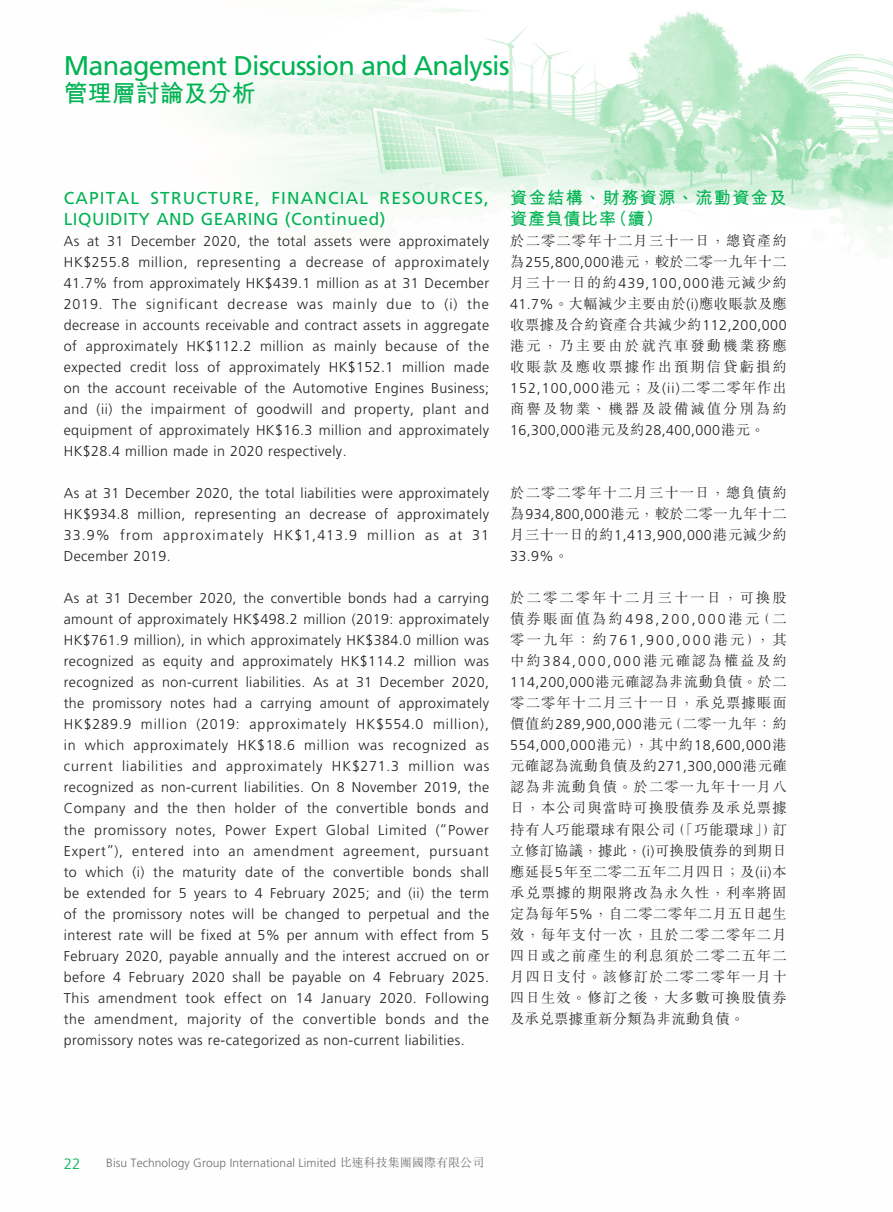
<style>
.page{position:relative;width:893px;height:1212px;background:#fff}
.page>*{position:absolute;margin:0;border:0;box-sizing:border-box;transform-origin:0 0}
.t1{font:27px "Frutiger LT Std";letter-spacing:-.025em;color:#00b353}
.t2{font:700 24px "M Hei HK";color:#00b353}
.t3{font:17.25px/21px "Frutiger LT Std";letter-spacing:.07em;color:#00b353}
.t4{font:700 17.25px/21px "M Hei HK";letter-spacing:.075em;color:#00b353}
.t5{font:300 15px "Frutiger LT Std";color:#00b353}
.t6{font:300 14.25px/21px "Frutiger LT Std";letter-spacing:.03em;color:#231f20;text-align:justify}
.t7{font:300 14.25px/21px "M Sung HK";letter-spacing:.08em;color:#231f20;text-align:justify}
.t8{font:300 14.25px "Frutiger LT Std";letter-spacing:.065em;color:#231f20}
.t9{font:300 14.25px "M Sung HK";letter-spacing:.15em;color:#231f20}
.t10{font:300 12px "Frutiger LT Std";letter-spacing:.005em;color:#6c6d70}
.s1{font-family:"Frutiger LT Std"}
.s2{font-family:"M Sung HK"}
</style>
<div class="page">
<img style="left:203px;top:0;width:690px;height:256px">
<h1 class="t1" style="left:64px;top:50px;width:447px">Management Discussion and Analysis</h1>
<h2 class="t2" style="left:64px;top:76px;width:193px">管理層討論及分析</h2>
<p class="t3" style="left:64px;top:188px;width:427px">CAPITAL STRUCTURE, FINANCIAL RESOURCES,<br>LIQUIDITY AND GEARING (Continued)</p>
<p class="t6" style="left:64px;top:231px;width:427px">As at 31 December 2020, the total assets were approximately HK$255.8 million, representing a decrease of approximately 41.7% from approximately HK$439.1 million as at 31 December 2019. The significant decrease was mainly due to (i) the decrease in accounts receivable and contract assets in aggregate of approximately HK$112.2 million as mainly because of the expected credit loss of approximately HK$152.1 million made on the account receivable of the Automotive Engines Business; and (ii) the impairment of goodwill and property, plant and equipment of approximately HK$16.3 million and approximately HK$28.4 million made in 2020 respectively.</p>
<p class="t6" style="left:64px;top:483px;width:427px">As at 31 December 2020, the total liabilities were approximately HK$934.8 million, representing an decrease of approximately 33.9% from approximately HK$1,413.9 million as at 31<br>December 2019.</p>
<p class="t6" style="left:64px;top:588px;width:427px">As at 31 December 2020, the convertible bonds had a carrying amount of approximately HK$498.2 million (2019: approximately HK$761.9 million), in which approximately HK$384.0 million was recognized as equity and approximately HK$114.2 million was recognized as non-current liabilities. As at 31 December 2020, the promissory notes had a carrying amount of approximately HK$289.9 million (2019: approximately HK$554.0 million), in which approximately HK$18.6 million was recognized as current liabilities and approximately HK$271.3 million was recognized as non-current liabilities. On 8 November 2019, the Company and the then holder of the convertible bonds and the promissory notes, Power Expert Global Limited (“Power Expert”), entered into an amendment agreement, pursuant to which (i) the maturity date of the convertible bonds shall be extended for 5 years to 4 February 2025; and (ii) the term of the promissory notes will be changed to perpetual and the interest rate will be fixed at 5% per annum with effect from 5<br>February 2020, payable annually and the interest accrued on or before 4 February 2020 shall be payable on 4 February 2025.<br>This amendment took effect on 14 January 2020. Following the amendment, majority of the convertible bonds and the promissory notes was re-categorized as non-current liabilities.</p>
<p class="t4" style="left:510px;top:186px;width:278px">資金結構、財務資源、流動資金及資產負債比率（續）</p>
<p class="t7" style="left:510px;top:230px;width:278px">於二零二零年十二月三十一日，總資產約為<span class="s1">255,800,000</span>港元，較於二零一九年十二月三十一日的約<span class="s1">439,100,000</span>港元減少約<span class="s1">41.7%</span>。大幅減少主要由於<span class="s1">(i)</span>應收賬款及應收票據及合約資產合共減少約<span class="s1">112,200,000</span>港元，乃主要由於就汽車發動機業務應收賬款及應收票據作出預期信貸虧損約</p>
<p class="t8" style="left:510px;top:380px;width:278px">152,100,000<span class="s2">港元；及</span>(ii)<span class="s2">二零二零年作出</span></p>
<p class="t9" style="left:510px;top:399px;width:278px">商譽及物業、機器及設備減值分別為約</p>
<p class="t6" style="left:510px;top:420px;width:256px">16,300,000<span class="s2">港元及約</span>28,400,000<span class="s2">港元。</span></p>
<p class="t7" style="left:510px;top:482px;width:278px">於二零二零年十二月三十一日，總負債約為<span class="s1">934,800,000</span>港元，較於二零一九年十二</p>
<p class="t6" style="left:510px;top:525px;width:278px"><span class="s2">月三十一日的約</span>1,413,900,000<span class="s2">港元減少約<br></span>33.9%<span class="s2">。</span></p>
<p class="t7" style="left:510px;top:587px;width:278px">於二零二零年十二月三十一日，可換股債券賬面值為約<span class="s1">498,200,000</span>港元（二零一九年：約<span class="s1">761,900,000</span>港元），其中約<span class="s1">384,000,000</span>港元確認為權益及約<span class="s1">114,200,000</span>港元確認為非流動負債。於二零二零年十二月三十一日，承兌票據賬面價值約<span class="s1">289,900,000</span>港元（二零一九年：約</p>
<p class="t6" style="left:510px;top:735px;width:278px">554,000,000<span class="s2">港元），其中約</span>18,600,000<span class="s2">港</span></p>
<p class="t7" style="left:510px;top:755px;width:278px">元確認為流動負債及約<span class="s1">271,300,000</span>港元確認為非流動負債。於二零一九年十一月八日，本公司與當時可換股債券及承兌票據持有人巧能環球有限公司（「巧能環球」）訂立修訂協議，據此，<span class="s1">(i)</span>可換股債券的到期日應延長<span class="s1">5</span>年至二零二五年二月四日；及<span class="s1">(ii)</span>本承兌票據的期限將改為永久性，利率將固定為每年<span class="s1">5%</span>，自二零二零年二月五日起生效，每年支付一次，且於二零二零年二月四日或之前產生的利息須於二零二五年二月四日支付。該修訂於二零二零年一月十四日生效。修訂之後，大多數可換股債券及承兌票據重新分類為非流動負債。</p>
<p class="t5" style="left:64px;top:1155px;width:18px">22</p>
<p class="t10" style="left:106px;top:1156px;width:379px">Bisu Technology Group International Limited <span class="s2">比速科技集團國際有限公司</span></p>
</div>
